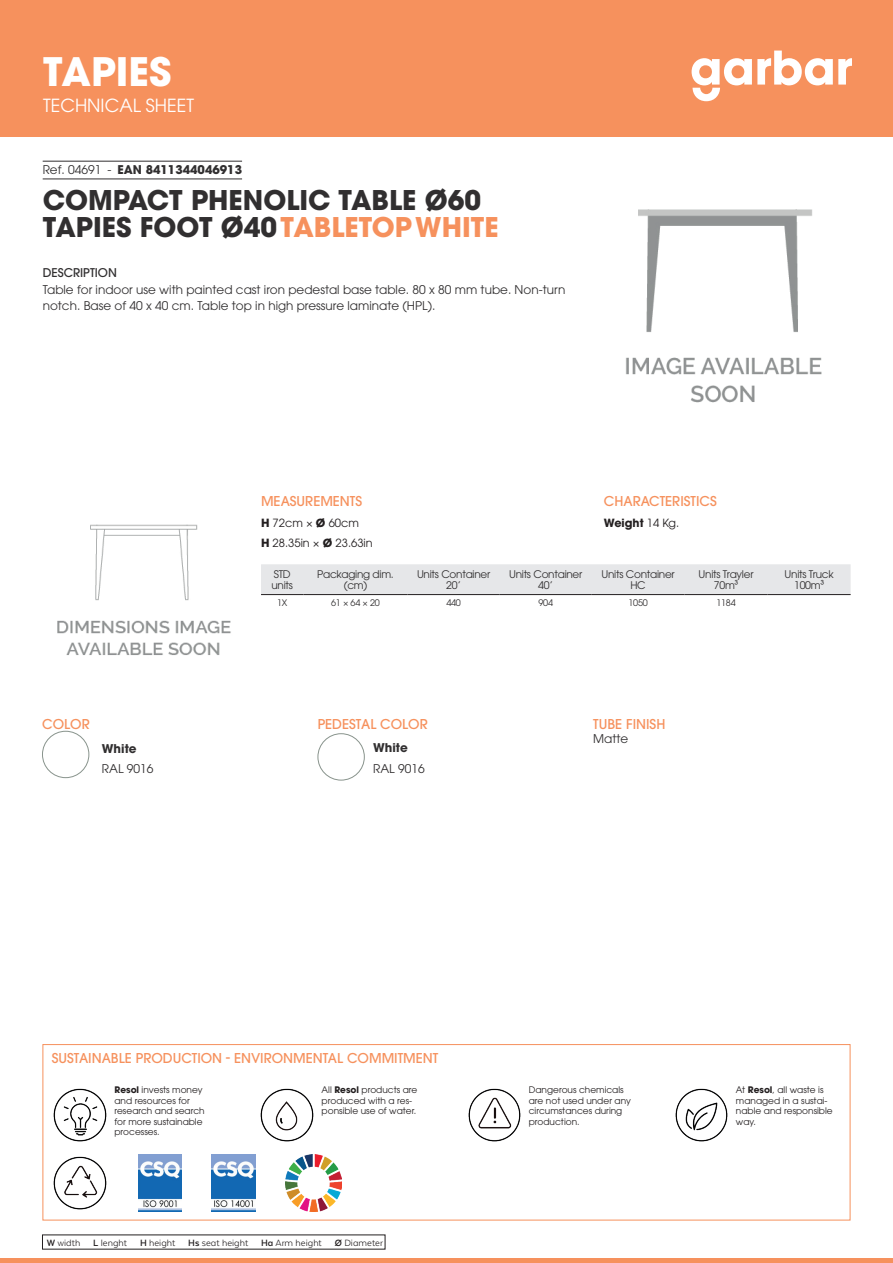
<style>
.page{position:relative;width:893px;height:1263px;background:#fff}
.page>*{position:absolute;margin:0;border:0;box-sizing:border-box;transform-origin:0 0}
.t1{font:700 39px "ITC Avant Garde Pro";color:#fff}
.t2{font:700 27px/27px "ITC Avant Garde Pro";color:#312f30}
.t3{font:18px "ITC Avant Garde Pro";color:#fff}
.t4{font:500 13.5px "ITC Avant Garde Pro";color:#f6915d}
.t5{font:12px/16.5px "ITC Avant Garde Pro";color:#312f30}
.t6{font:700 12px "ITC Avant Garde Pro";color:#312f30}
.t7{font:500 12px "ITC Avant Garde Pro";color:#312f30}
.t8{font:11.25px/20.4px "ITC Avant Garde Pro";color:#231f20}
.t9{font:700 11.25px "ITC Avant Garde Pro";color:#231f20}
.t10{font:10.5px/10.5px "ITC Avant Garde Pro";letter-spacing:-.025em;color:#312f30;text-align:center}
.t11{font:10.5px "Texta Alt";color:#231f20}
.t12{font:9px/10.5px "ITC Avant Garde Pro";color:#231f20}
.t13{font:9px "ITC Avant Garde Pro";letter-spacing:-.02em;color:#312f30}
.s1{font-weight:400}
.s2{color:#f6915d}
.s3{font-weight:700}
</style>
<div class="page">
<div style="left:0;top:0;width:893px;height:137px;background:#f6915d"></div>
<svg style="left:692px;top:51px;width:160px;height:50px"></svg>
<hr style="left:0;top:1259px;width:893px;height:4px;background:#f6915d">
<hr style="left:43px;top:161px;width:199px;height:1px;background:#312f30">
<hr style="left:43px;top:179px;width:199px;height:1px;background:#312f30">
<img style="left:626px;top:209px;width:196px;height:194px">
<img style="left:42px;top:731px;width:47px;height:47px;border-radius:23px">
<div style="left:42px;top:731px;width:47px;height:47px;border:1px solid #89948d;border-radius:50%"></div>
<img style="left:318px;top:734px;width:46px;height:46px;border-radius:23px">
<div style="left:318px;top:733px;width:46px;height:47px;border:1px solid #89948d;border-radius:50%"></div>
<img style="left:57px;top:524px;width:174px;height:131px">
<div style="left:261px;top:564px;width:590px;height:30px;background:#e6e7e9"></div>
<hr style="left:261px;top:594px;width:42px;height:1px;background:#231f20">
<hr style="left:303px;top:594px;width:105px;height:1px;background:#231f20">
<hr style="left:408px;top:594px;width:92px;height:1px;background:#231f20">
<hr style="left:500px;top:594px;width:92px;height:1px;background:#231f20">
<hr style="left:592px;top:594px;width:92px;height:1px;background:#231f20">
<hr style="left:684px;top:594px;width:84px;height:1px;background:#231f20">
<hr style="left:768px;top:594px;width:83px;height:1px;background:#231f20">
<img style="left:53px;top:1088px;width:54px;height:54px">
<img style="left:260px;top:1088px;width:54px;height:54px">
<img style="left:468px;top:1088px;width:53px;height:54px">
<img style="left:675px;top:1088px;width:53px;height:54px">
<img style="left:53px;top:1156px;width:54px;height:54px">
<img style="left:138px;top:1155px;width:44px;height:56px">
<img style="left:212px;top:1155px;width:43px;height:56px">
<img style="left:285px;top:1155px;width:57px;height:56px">
<div style="left:43px;top:1044px;width:807px;height:176px;border:1px solid #f6915d"></div>
<h1 class="t1" style="left:43px;top:46px;width:130px">TAPIES</h1>
<h3 class="t3" style="left:43px;top:94px;width:153px">TECHNICAL SHEET</h3>
<h3 class="t6" style="left:43px;top:162px;width:201px"><span class="s1">Ref. 04691 -</span> EAN 8411344046913</h3>
<h2 class="t2" style="left:43px;top:186px;width:457px">COMPACT PHENOLIC TABLE Ø60<br>TAPIES FOOT Ø40<span class="s2">TABLETOPWHITE</span></h2>
<h3 class="t7" style="left:43px;top:265px;width:76px">DESCRIPTION</h3>
<h3 class="t5" style="left:43px;top:281px;width:524px">Table for indoor use with painted cast iron pedestal base table. 80 x 80 mm tube. Non-turn notch. Base of 40 x 40 cm. Table top in high pressure laminate (HPL).</h3>
<h3 class="t4" style="left:42px;top:715px;width:49px">COLOR</h3>
<h3 class="t6" style="left:102px;top:740px;width:36px">White</h3>
<h3 class="t5" style="left:102px;top:760px;width:53px">RAL 9016</h3>
<h3 class="t4" style="left:261px;top:493px;width:103px">MEASUREMENTS</h3>
<p class="t8" style="left:261px;top:512px;width:113px"><span class="s3">H</span> 72cm × <span class="s3">Ø</span> 60cm<br><span class="s3">H</span> 28.35in × <span class="s3">Ø</span> 23.63in</p>
<p class="t10" style="left:271px;top:569px;width:23px;text-align:left">STD units</p>
<p class="t10" style="left:317px;top:569px;width:78px">Packaging dim. (cm)</p>
<p class="t10" style="left:417px;top:569px;width:75px">Units Container<br>20’</p>
<p class="t10" style="left:509px;top:569px;width:75px">Units Container<br>40’</p>
<p class="t10" style="left:601px;top:569px;width:75px">Units Container<br>HC</p>
<p class="t10" style="left:699px;top:569px;width:56px">Units Trayler<br>70m³</p>
<p class="t10" style="left:785px;top:569px;width:51px">Units Truck<br>100m³</p>
<p class="t13" style="left:277px;top:597px;width:12px">1X</p>
<p class="t13" style="left:331px;top:597px;width:50px">61 × 64 × 20</p>
<p class="t13" style="left:446px;top:597px;width:16px">440</p>
<p class="t13" style="left:538px;top:597px;width:16px">904</p>
<p class="t13" style="left:628px;top:597px;width:21px">1050</p>
<p class="t13" style="left:716px;top:597px;width:21px">1184</p>
<h3 class="t4" style="left:604px;top:493px;width:114px">CHARACTERISTICS</h3>
<p class="t9" style="left:604px;top:515px;width:77px">Weight <span class="s1">14 Kg.</span></p>
<h3 class="t4" style="left:318px;top:715px;width:111px">PEDESTAL COLOR</h3>
<h3 class="t6" style="left:373px;top:740px;width:36px">White</h3>
<h3 class="t5" style="left:373px;top:760px;width:53px">RAL 9016</h3>
<h3 class="t4" style="left:593px;top:715px;width:74px">TUBE FINISH</h3>
<h3 class="t5" style="left:593px;top:730px;width:37px">Matte</h3>
<h3 class="t4" style="left:52px;top:1050px;width:388px">SUSTAINABLE PRODUCTION - ENVIRONMENTAL COMMITMENT</h3>
<p class="t12" style="left:114px;top:1085px;width:92px"><span class="s3">Resol</span> invests money and resources for research and search for more sustainable processes.</p>
<p class="t12" style="left:322px;top:1085px;width:97px">All <span class="s3">Resol</span> products are produced with a res&shy;ponsible use of water.</p>
<p class="t12" style="left:529px;top:1085px;width:104px">Dangerous chemicals are not used under any circumstances during production.</p>
<p class="t12" style="left:736px;top:1085px;width:98px">At <span class="s3">Resol</span>, all waste is managed in a sustai&shy;nable and responsible way.</p>
<p class="t11" style="left:47px;top:1237px;width:338px"><span class="s3">W</span> width <span class="s3">L</span> lenght <span class="s3">H</span> height <span class="s3">Hs</span> seat height <span class="s3">Ha</span> Arm height <span class="s3">Ø</span> Diameter</p>
</div>
